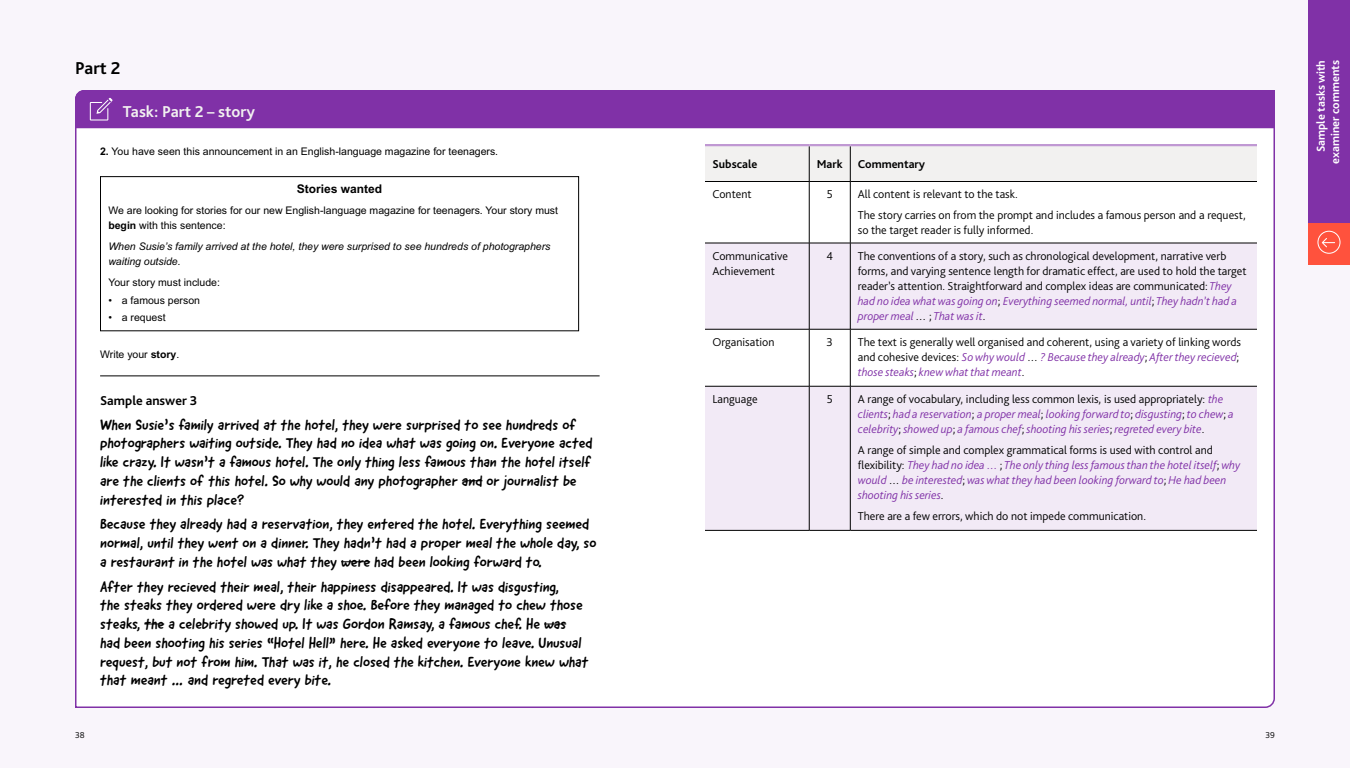
<style>
.page{position:relative;width:1350px;height:768px;background:#fff}
.page>*{position:absolute;margin:0;border:0;box-sizing:border-box;transform-origin:0 0}
.t1{font:700 18px "Bliss Pro";color:#000}
.t2{font:700 16.5px "Bliss Pro";color:#f2f1f0}
.t3{font:15px/18.8px "Good Dog New";color:#000}
.t4{font:700 13.5px "Bliss Pro";color:#000}
.t5{font:300 12px/15px "Bliss Pro";color:#000}
.t6{font:italic 300 12px/15px "Bliss Pro";color:#8031a7}
.t7{font:700 12px/14.4px "Bliss Pro";color:#fff;text-align:right}
.t8{font:700 12px "Bliss Pro";color:#000}
.t9{font:700 12px "Arial MT Std";color:#000}
.t10{font:10.5px/15px "Arial MT Std";color:#000}
.t11{font:italic 10.5px/15px "Arial MT Std";color:#000}
.t12{font:300 9px "Bliss Pro";color:#000}
.s1{font-weight:700}
.s2{font-style:italic;color:#8031a7}
.s3{font-style:italic}
.s4{font-style:normal;color:#000}
</style>
<div class="page">
<div style="left:675px;top:0;width:675px;height:768px;background:#f9f5fb"></div>
<div style="left:0;top:0;width:675px;height:768px;background:#f9f5fb"></div>
<div style="left:75px;top:128px;width:1200px;height:580px;background:#fff"></div>
<div style="left:75px;top:90px;width:1200px;height:38px;background:#8031a7"></div>
<svg style="left:90px;top:98px;width:23px;height:23px"></svg>
<div style="left:705px;top:146px;width:552px;height:35px;background:#f2f1f0"></div>
<div style="left:705px;top:182px;width:552px;height:61px;background:#fff"></div>
<svg style="left:705px;top:244px;width:552px;height:286px;fill:#f2eaf6"></svg>
<hr style="left:809px;top:146px;width:1px;height:35px;background:#000">
<hr style="left:850px;top:146px;width:1px;height:35px;background:#000">
<hr style="left:809px;top:182px;width:1px;height:61px;background:#000">
<hr style="left:850px;top:182px;width:1px;height:61px;background:#000">
<hr style="left:705px;top:243px;width:104px;height:1px;background:#000">
<hr style="left:809px;top:243px;width:41px;height:1px;background:#000">
<hr style="left:809px;top:243px;width:1px;height:86px;background:#000">
<hr style="left:850px;top:243px;width:407px;height:1px;background:#000">
<hr style="left:850px;top:243px;width:1px;height:86px;background:#000">
<hr style="left:705px;top:329px;width:104px;height:1px;background:#000">
<hr style="left:809px;top:329px;width:41px;height:1px;background:#000">
<hr style="left:809px;top:329px;width:1px;height:57px;background:#000">
<hr style="left:850px;top:329px;width:407px;height:1px;background:#000">
<hr style="left:850px;top:329px;width:1px;height:57px;background:#000">
<hr style="left:705px;top:386px;width:104px;height:1px;background:#000">
<hr style="left:809px;top:386px;width:41px;height:1px;background:#000">
<hr style="left:809px;top:386px;width:1px;height:144px;background:#000">
<hr style="left:850px;top:386px;width:407px;height:1px;background:#000">
<hr style="left:850px;top:386px;width:1px;height:144px;background:#000">
<hr style="left:705px;top:144px;width:104px;height:2px;background:#c098d3">
<hr style="left:809px;top:144px;width:41px;height:2px;background:#c098d3">
<hr style="left:850px;top:144px;width:407px;height:2px;background:#c098d3">
<hr style="left:705px;top:530px;width:104px;height:1px;background:#000">
<hr style="left:809px;top:530px;width:41px;height:1px;background:#000">
<hr style="left:850px;top:530px;width:407px;height:1px;background:#000">
<hr style="left:705px;top:181px;width:104px;height:1px;background:#000">
<hr style="left:809px;top:181px;width:41px;height:1px;background:#000">
<hr style="left:850px;top:181px;width:407px;height:1px;background:#000">
<hr style="left:100px;top:376px;width:500px;height:1px;background:#000">
<svg style="left:462px;top:480px;width:21px;height:1px"></svg>
<svg style="left:341px;top:561px;width:29px;height:1px"></svg>
<svg style="left:144px;top:624px;width:20px;height:1px"></svg>
<svg style="left:544px;top:624px;width:22px;height:1px"></svg>
<div style="left:100px;top:177px;width:479px;height:154px;background:#fff"></div>
<div style="left:100px;top:176px;width:479px;height:155px;border:1px solid #000"></div>
<div style="left:1308px;top:0;width:42px;height:237px;background:#8031a7"></div>
<div style="left:1308px;top:224px;width:42px;height:41px;background:#ff523d"></div>
<div style="left:1318px;top:231px;width:22px;height:23px;border:1px solid #fff;border-radius:50%"></div>
<svg style="left:1322px;top:238px;width:13px;height:9px"></svg>
<p class="t1" style="left:75px;top:57px;width:47px">Part 2</p>
<p class="t2" style="left:123px;top:101px;width:134px">Task: Part 2 – story</p>
<p class="t10" style="left:100px;top:143px;width:400px"><span class="s1">2.</span> You have seen this announcement in an English-language magazine for teenagers.</p>
<p class="t9" style="left:297px;top:182px;width:87px">Stories wanted</p>
<p class="t10" style="left:108px;top:203px;width:451px">We are looking for stories for our new English-language magazine for teenagers. Your story must <span class="s1">begin</span> with this sentence:</p>
<p class="t11" style="left:108px;top:239px;width:444px">When Susie’s family arrived at the hotel, they were surprised to see hundreds of photographers waiting outside.</p>
<p class="t10" style="left:108px;top:275px;width:113px">Your story must include:</p>
<p class="t10" style="left:108px;top:293px;width:93px">• a famous person</p>
<p class="t10" style="left:108px;top:309px;width:59px">• a request</p>
<p class="t10" style="left:100px;top:347px;width:81px">Write your <span class="s1">story</span>.</p>
<p class="t4" style="left:100px;top:392px;width:99px">Sample answer 3</p>
<p class="t3" style="left:100px;top:415px;width:494px">When Susie’s family arrived at the hotel, they were surprised to see hundreds of photographers waiting outside. They had no idea what was going on. Everyone acted like crazy. It wasn’t a famous hotel. The only thing less famous than the hotel itself are the clients of this hotel. So why would any photographer and or journalist be interested in this place?</p>
<p class="t3" style="left:100px;top:515px;width:498px">Because they already had a reservation, they entered the hotel. Everything seemed normal, until they went on a dinner. They hadn’t had a proper meal the whole day, so a restaurant in the hotel was what they were had been looking forward to.</p>
<p class="t3" style="left:100px;top:577px;width:490px">After they recieved their meal, their happiness disappeared. It was disgusting,<br>the steaks they ordered were dry like a shoe. Before they managed to chew those steaks, the a celebrity showed up. It was Gordon Ramsay, a famous chef. He was had been shooting his series “Hotel Hell” here. He asked everyone to leave. Unusual request, but not from him. That was it, he closed the kitchen. Everyone knew what that meant … and regreted every bite.</p>
<p class="t8" style="left:712px;top:156px;width:46px">Subscale</p>
<p class="t8" style="left:817px;top:156px;width:28px">Mark</p>
<p class="t8" style="left:858px;top:156px;width:69px">Commentary</p>
<p class="t5" style="left:713px;top:186px;width:41px">Content</p>
<p class="t5" style="left:827px;top:186px;width:8px">5</p>
<p class="t5" style="left:858px;top:183px;width:389px;line-height:21px">All content is relevant to the task.<br>The story carries on from the prompt and includes a famous person and a request,</p>
<p class="t5" style="left:858px;top:222px;width:177px">so the target reader is fully informed.</p>
<p class="t5" style="left:713px;top:248px;width:77px">Communicative<br>Achievement</p>
<p class="t5" style="left:827px;top:248px;width:8px">4</p>
<p class="t5" style="left:858px;top:248px;width:390px">The conventions of a story, such as chronological development, narrative verb forms, and varying sentence length for dramatic effect, are used to hold the target reader’s attention. Straightforward and complex ideas are communicated: <span class="s2">They had no idea what was going on</span>; <span class="s2">Everything seemed normal, until</span>; <span class="s2">They hadn’t had a proper meal</span> <span class="s3">…</span> ; <span class="s2">That was it</span>.</p>
<p class="t5" style="left:713px;top:334px;width:63px">Organisation</p>
<p class="t5" style="left:827px;top:334px;width:8px">3</p>
<p class="t5" style="left:858px;top:334px;width:385px">The text is generally well organised and coherent, using a variety of linking words and cohesive devices: <span class="s2">So why would</span> … <span class="s2">? Because they already</span>; <span class="s2">After they recieved</span>; <span class="s2">those steaks</span>; <span class="s2">knew what that meant</span>.</p>
<p class="t5" style="left:713px;top:391px;width:47px">Language</p>
<p class="t5" style="left:827px;top:391px;width:8px">5</p>
<p class="t6" style="left:858px;top:391px;width:377px"><span class="s4">A range of vocabulary, including less common lexis, is used appropriately:</span> the clients<span class="s4">;</span> had a reservation<span class="s4">;</span> a proper meal<span class="s4">;</span> looking forward to<span class="s4">;</span> disgusting<span class="s4">;</span> to chew<span class="s4">;</span> a celebrity<span class="s4">;</span> showed up<span class="s4">;</span> a famous chef<span class="s4">;</span> shooting his series<span class="s4">;</span> regreted every bite<span class="s4">.</span></p>
<p class="t6" style="left:858px;top:442px;width:384px"><span class="s4">A range of simple and complex grammatical forms is used with control and flexibility:</span> They had no idea … <span class="s4">;</span> The only thing less famous than the hotel itself<span class="s4">;</span> why would <span class="s4">…</span> be interested<span class="s4">;</span> was what they had been looking forward to<span class="s4">;</span> He had been shooting his series<span class="s4">.</span></p>
<p class="t5" style="left:858px;top:508px;width:290px">There are a few errors, which do not impede communication.</p>
<p class="t12" style="left:75px;top:730px;width:11px">38</p>
<p class="t12" style="left:1266px;top:730px;width:11px">39</p>
<p class="t7" style="left:1313px;top:164px;width:105px;rotate:-90deg">Sample tasks with examiner comments</p>
</div>
